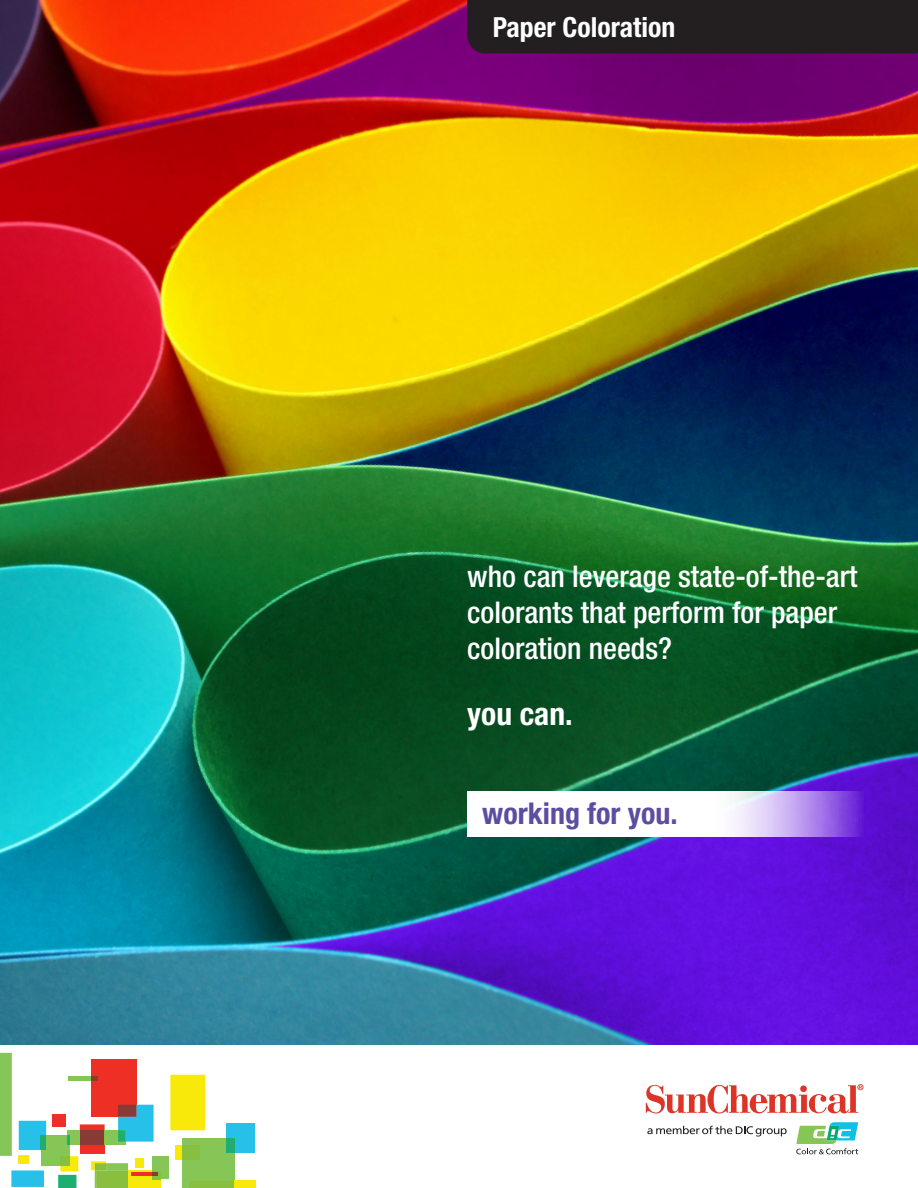
<style>
.page{position:relative;width:918px;height:1188px;background:#fff}
.page>*{position:absolute;margin:0;border:0;box-sizing:border-box;transform-origin:0 0}
.t1{font:700 condensed 31.5px "Helvetica Neue LT Std";color:#fff}
.t2{font:500 condensed 30px/36px "Helvetica Neue LT Std";color:#fff}
.t3{font:700 condensed 30px "Helvetica Neue LT Std";color:#5d4da0}
.t4{font:700 condensed 27.75px "Helvetica Neue LT Std";color:#fff}
</style>
<div class="page">
<img style="left:0;top:0;width:918px;height:1045px">
<div style="left:467px;top:0;width:451px;height:53px;background:#231f20"></div>
<svg style="left:467px;top:792px;width:397px;height:45px"></svg>
<div style="left:91px;top:1059px;width:45px;height:58px;background:#ee2f26"></div>
<div style="left:105px;top:1130px;width:20px;height:15px;background:#86c656"></div>
<div style="left:182px;top:1138px;width:53px;height:50px;background:#86c656"></div>
<div style="left:226px;top:1123px;width:29px;height:30px;background:#26c0e9"></div>
<div style="left:128px;top:1171px;width:32px;height:17px;background:#f9e90b"></div>
<div style="left:152px;top:1157px;width:16px;height:22px;background:#86c656"></div>
<svg style="left:152px;top:1171px;width:8px;height:8px"></svg>
<div style="left:67px;top:1130px;width:13px;height:15px;background:#86c656"></div>
<div style="left:41px;top:1135px;width:29px;height:30px;background:#86c656"></div>
<svg style="left:0;top:1053px;width:12px;height:103px"></svg>
<div style="left:170px;top:1075px;width:35px;height:55px;background:#f9e90b"></div>
<div style="left:68px;top:1076px;width:23px;height:5px;background:#86c656"></div>
<div style="left:52px;top:1115px;width:14px;height:12px;background:#ee2f26"></div>
<svg style="left:19px;top:1121px;width:27px;height:29px"></svg>
<svg style="left:80px;top:1124px;width:25px;height:21px"></svg>
<svg style="left:118px;top:1105px;width:36px;height:37px"></svg>
<div style="left:41px;top:1135px;width:5px;height:15px;background:#1fae71"></div>
<div style="left:80px;top:1145px;width:25px;height:8px;background:#ee2f26"></div>
<div style="left:175px;top:1145px;width:7px;height:15px;background:#f9e90b"></div>
<div style="left:18px;top:1155px;width:11px;height:9px;background:#f9e90b"></div>
<svg style="left:11px;top:1170px;width:33px;height:17px"></svg>
<svg style="left:91px;top:1161px;width:37px;height:27px"></svg>
<svg style="left:58px;top:1156px;width:20px;height:32px"></svg>
<svg style="left:189px;top:1181px;width:46px;height:7px"></svg>
<svg style="left:67px;top:1135px;width:3px;height:10px"></svg>
<div style="left:60px;top:1156px;width:10px;height:9px;background:#89bf3f"></div>
<hr style="left:131px;top:1172px;width:21px;height:4px;background:#ee2f26">
<svg style="left:152px;top:1172px;width:5px;height:4px"></svg>
<div style="left:226px;top:1138px;width:9px;height:15px;background:#1fae71"></div>
<div style="left:182px;top:1145px;width:18px;height:15px;background:#89bf3f"></div>
<div style="left:235px;top:1181px;width:21px;height:7px;background:#f9e90b"></div>
<svg style="left:91px;top:1076px;width:7px;height:5px"></svg>
<div style="left:136px;top:1158px;width:8px;height:10px;background:#f9e90b"></div>
<svg style="left:646px;top:1084px;width:218px;height:30px"></svg>
<div style="left:800px;top:1085px;width:7px;height:7px;background:#dc3527;border-radius:50%"></div>
<svg style="left:647px;top:1126px;width:140px;height:11px"></svg>
<svg style="left:796px;top:1122px;width:62px;height:32px"></svg>
<p class="t4" style="left:493px;top:10px;width:184px">Paper Coloration</p>
<p class="t2" style="left:467px;top:558px;width:392px">who can leverage state-of-the-art colorants that perform for paper coloration needs?</p>
<p class="t1" style="left:467px;top:695px;width:107px">you can.</p>
<p class="t3" style="left:482px;top:795px;width:197px">working for you.</p>
</div>
